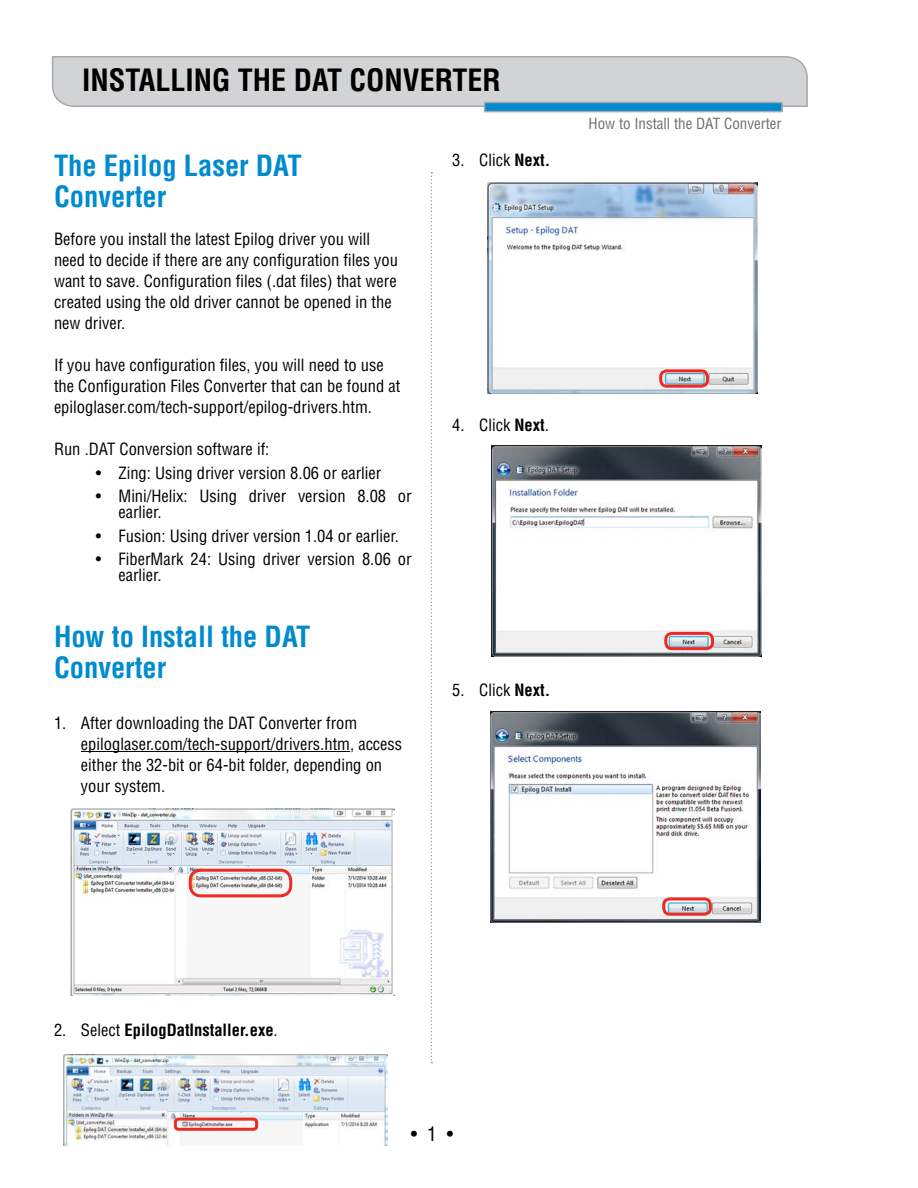
<style>
.page{position:relative;width:918px;height:1188px;background:#fff}
.page>*{position:absolute;margin:0;border:0;box-sizing:border-box;transform-origin:0 0}
.t1{font:700 condensed 30px "Helvetica";color:#000}
.t2{font:700 condensed 28.5px/31.5px "Helvetica";color:#008bcf}
.t3{font:condensed 19.5px "Helvetica";color:#000}
.t4{font:condensed 16.5px/21px "Helvetica";color:#000}
.t5{font:700 condensed 16.5px "Helvetica";color:#000}
.t6{font:condensed 15px "Helvetica";color:#6d6e71}
.s1{font-weight:700}
.s2{font-weight:400}
</style>
<div class="page">
<svg style="left:51px;top:56px;width:757px;height:57px;background:#c6cfd4"></svg>
<svg style="left:431px;top:172px;width:1px;height:891px"></svg>
<hr style="left:81px;top:751px;width:269px;height:1px;background:#000">
<img style="left:71px;top:808px;width:324px;height:187px">
<div style="left:189px;top:869px;width:103px;height:28px;border:3px solid #ee2a24;border-radius:10px"></div>
<img style="left:63px;top:1055px;width:324px;height:90px">
<div style="left:174px;top:1118px;width:84px;height:13px;border:3px solid #ee2a24;border-radius:3px"></div>
<img style="left:488px;top:182px;width:270px;height:211px">
<img style="left:491px;top:446px;width:270px;height:210px">
<div style="left:664px;top:632px;width:50px;height:18px;border:3px solid #ee2a24;border-radius:6px"></div>
<img style="left:491px;top:711px;width:270px;height:211px">
<div style="left:662px;top:897px;width:50px;height:19px;border:3px solid #ee2a24;border-radius:6px"></div>
<div style="left:659px;top:369px;width:50px;height:19px;border:3px solid #ee2a24;border-radius:6px"></div>
<h1 class="t1" style="left:82px;top:61px;width:420px">INSTALLING THE DAT CONVERTER</h1>
<h2 class="t2" style="left:54px;top:150px;width:249px">The Epilog Laser DAT<br>Converter</h2>
<p class="t4" style="left:54px;top:229px;width:346px">Before you install the latest Epilog driver you will need to decide if there are any configuration files you want to save. Configuration files (.dat files) that were created using the old driver cannot be opened in the new driver.</p>
<p class="t4" style="left:54px;top:355px;width:348px">If you have configuration files, you will need to use the Configuration Files Converter that can be found at epiloglaser.com/tech-support/epilog-drivers.htm.</p>
<p class="t4" style="left:54px;top:439px;width:217px">Run .DAT Conversion software if:</p>
<p class="t4" style="left:96px;top:462px;width:287px">• Zing: Using driver version 8.06 or earlier</p>
<p class="t4" style="left:118px;top:487px;width:295px;line-height:16.5px;text-indent:-23px">• Mini/Helix: Using driver version 8.08 or earlier.</p>
<p class="t4" style="left:96px;top:525px;width:305px">• Fusion: Using driver version 1.04 or earlier.</p>
<p class="t4" style="left:118px;top:550px;width:295px;line-height:16.5px;text-indent:-23px">• FiberMark 24: Using driver version 8.06 or earlier.</p>
<h2 class="t2" style="left:54px;top:620px;width:258px">How to Install the DAT<br>Converter</h2>
<p class="t4" style="left:81px;top:712px;width:323px;text-indent:-27px">1. After downloading the DAT Converter from epiloglaser.com/tech-support/drivers.htm, access either the 32-bit or 64-bit folder, depending on your system.</p>
<p class="t4" style="left:452px;top:150px;width:100px">3. Click <span class="s1">Next.</span></p>
<p class="t4" style="left:452px;top:414px;width:98px">4. Click <span class="s1">Next</span>.</p>
<p class="t4" style="left:452px;top:679px;width:100px">5. Click <span class="s1">Next.</span></p>
<p class="t6" style="left:589px;top:114px;width:194px">How to Install the DAT Converter</p>
<p class="t5" style="left:54px;top:1019px;width:225px"><span class="s2">2. Select</span> EpilogDatInstaller.exe<span class="s2">.</span></p>
<p class="t3" style="left:411px;top:1122px;width:44px">• 1 •</p>
</div>
